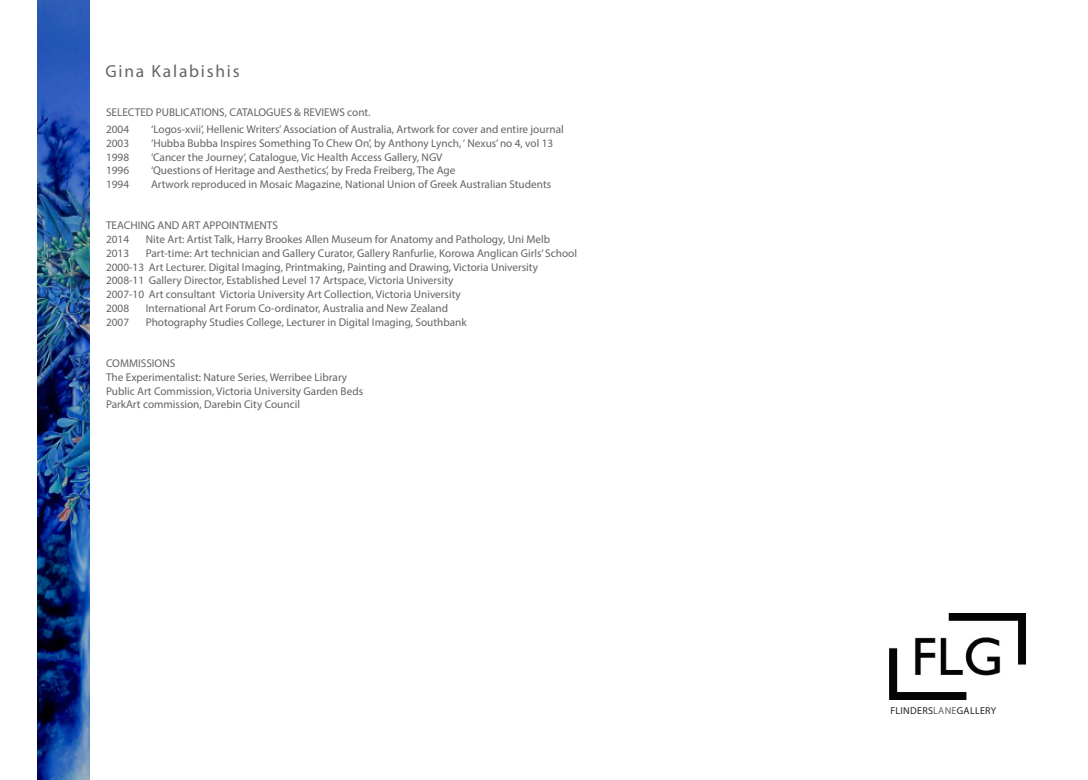
<style>
.page{position:relative;width:1088px;height:780px;background:#fff}
.page>*{position:absolute;margin:0;border:0;box-sizing:border-box;transform-origin:0 0}
.t1{font:17.5px "Myriad Pro";letter-spacing:.1em;color:#656568}
.t2{font:11.25px/13.8px "Myriad Pro";color:#636366}
.t3{font:10px "Myriad Pro";letter-spacing:.03em;color:#231f20}
.s1{color:#636366}
</style>
<div class="page">
<img style="left:38px;top:0;width:51px;height:780px">
<img style="left:890px;top:613px;width:135px;height:86px">
<p class="t1" style="left:105px;top:60px;width:136px">Gina Kalabishis</p>
<p class="t2" style="left:106px;top:105px;width:266px">SELECTED PUBLICATIONS, CATALOGUES &amp; REVIEWS cont.</p>
<p class="t2" style="left:106px;top:122px;width:25px">2004</p>
<p class="t2" style="left:151px;top:122px;width:414px">‘Logos-xvii’, Hellenic Writers’ Association of Australia, Artwork for cover and entire journal</p>
<p class="t2" style="left:106px;top:136px;width:25px">2003</p>
<p class="t2" style="left:151px;top:136px;width:404px">‘Hubba Bubba Inspires Something To Chew On’, by Anthony Lynch, ‘ Nexus’ no 4, vol 13</p>
<p class="t2" style="left:106px;top:150px;width:25px">1998</p>
<p class="t2" style="left:151px;top:150px;width:293px">‘Cancer the Journey’, Catalogue, Vic Health Access Gallery, NGV</p>
<p class="t2" style="left:106px;top:163px;width:25px">1996</p>
<p class="t2" style="left:151px;top:163px;width:306px">‘Questions of Heritage and Aesthetics’, by Freda Freiberg, The Age</p>
<p class="t2" style="left:106px;top:177px;width:25px">1994</p>
<p class="t2" style="left:151px;top:177px;width:402px">Artwork reproduced in Mosaic Magazine, National Union of Greek Australian Students</p>
<p class="t2" style="left:106px;top:218px;width:173px">TEACHING AND ART APPOINTMENTS</p>
<p class="t2" style="left:106px;top:232px;width:25px">2014</p>
<p class="t2" style="left:146px;top:232px;width:406px">Nite Art: Artist Talk, Harry Brookes Allen Museum for Anatomy and Pathology, Uni Melb</p>
<p class="t2" style="left:106px;top:246px;width:25px">2013</p>
<p class="t2" style="left:146px;top:246px;width:433px">Part-time: Art technician and Gallery Curator, Gallery Ranfurlie, Korowa Anglican Girls’ School</p>
<p class="t2" style="left:106px;top:260px;width:433px">2000-13 Art Lecturer. Digital Imaging, Printmaking, Painting and Drawing, Victoria University</p>
<p class="t2" style="left:106px;top:273px;width:349px">2008-11 Gallery Director, Established Level 17 Artspace, Victoria University</p>
<p class="t2" style="left:106px;top:287px;width:356px">2007-10 Art consultant Victoria University Art Collection, Victoria University</p>
<p class="t2" style="left:106px;top:301px;width:25px">2008</p>
<p class="t2" style="left:146px;top:301px;width:304px">International Art Forum Co-ordinator, Australia and New Zealand</p>
<p class="t2" style="left:106px;top:315px;width:25px">2007</p>
<p class="t2" style="left:146px;top:315px;width:322px">Photography Studies College, Lecturer in Digital Imaging, Southbank</p>
<p class="t2" style="left:106px;top:356px;width:71px">COMMISSIONS</p>
<p class="t2" style="left:106px;top:370px;width:259px">The Experimentalist: Nature Series, Werribee Library<br>Public Art Commission, Victoria University Garden Beds</p>
<p class="t2" style="left:106px;top:397px;width:196px">ParkArt commission, Darebin City Council</p>
<p class="t3" style="left:890px;top:704px;width:107px">FLINDERS<span class="s1">LANE</span>GALLERY</p>
</div>
